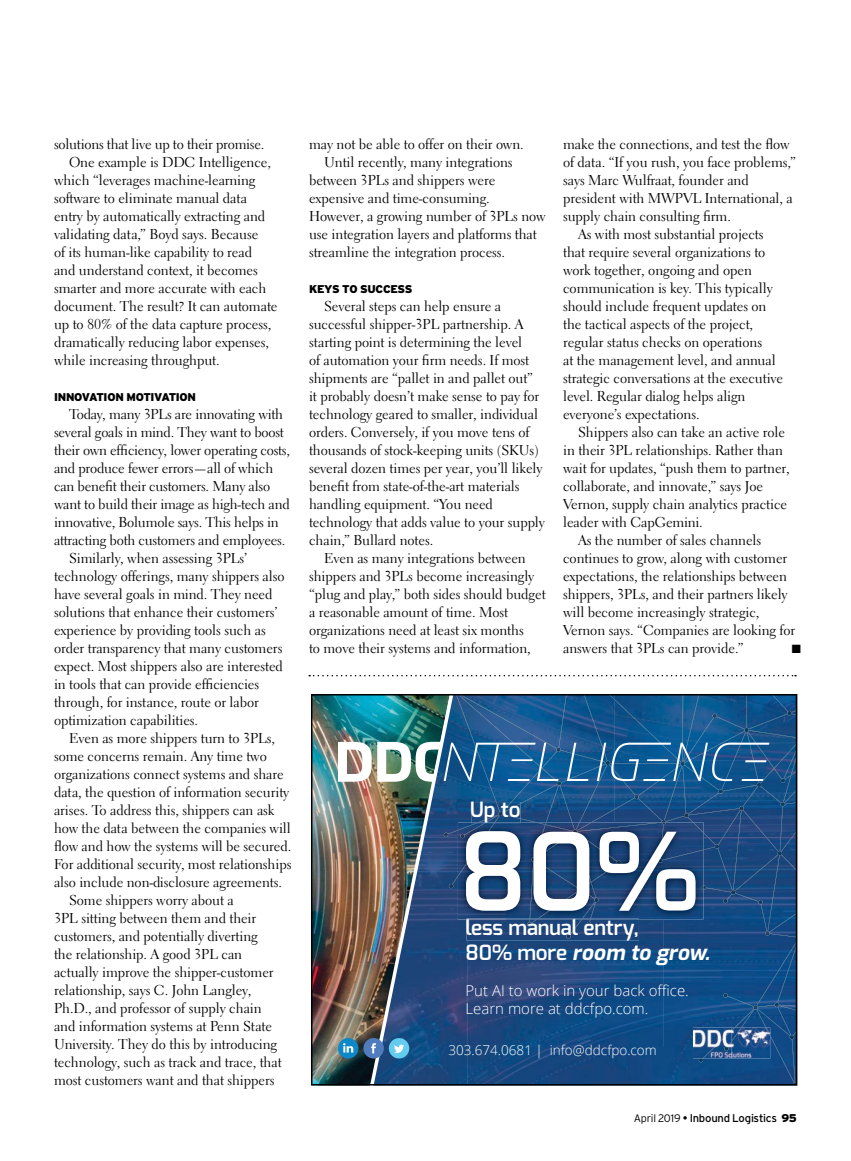
<style>
.page{position:relative;width:851px;height:1161px;background:#fff}
.page>*{position:absolute;margin:0;border:0;box-sizing:border-box;transform-origin:0 0}
.t1{font:600 108px "Exo";color:#fff}
.t2{font:600 21px/25.2px "Exo";color:#fff}
.t3{font:300 15px/18px "Open Sans";color:#fff}
.BODY_serif{font:14.25px/18px "Electra LT Std";letter-spacing:-.005em;color:#000}
.t4{font:300 13.5px "Open Sans";color:#fff}
.BODY_serif-2{font:12px "Zapf Dingbats ITC";color:#000}
.crossheads{font:900 11.25px "Interstate";letter-spacing:-.03em;color:#000}
.t5{font:11.25px "Interstate";letter-spacing:-.025em;color:#000}
.s1{font-weight:700;font-style:italic}
.s2{font-weight:300;font-size:10.8px}
.s3{font-weight:900}
</style>
<div class="page">
<img style="left:314px;top:697px;width:50px;height:386px">
<svg style="left:338px;top:742px;width:26px;height:40px"></svg>
<img style="left:364px;top:697px;width:430px;height:386px">
<img style="left:693px;top:1028px;width:77px;height:31px">
<img style="left:699px;top:1028px;width:36px;height:31px">
<img style="left:734px;top:1028px;width:36px;height:9px">
<div style="left:389px;top:1038px;width:20px;height:21px;background:#64ccef;border-radius:50%"></div>
<svg style="left:394px;top:1045px;width:10px;height:8px"></svg>
<div style="left:338px;top:1038px;width:20px;height:21px;background:#0c87c8;border-radius:50%"></div>
<svg style="left:343px;top:1043px;width:10px;height:10px"></svg>
<div style="left:363px;top:1038px;width:21px;height:21px;background:#507cbe;border-radius:50%"></div>
<svg style="left:371px;top:1043px;width:5px;height:10px"></svg>
<div style="left:311px;top:694px;width:486px;height:392px;border:2px solid #000"></div>
<svg style="left:309px;top:675px;width:487px;height:1px"></svg>
<p class="BODY_serif" style="left:54px;top:135px;width:212px">solutions that live up to their promise.</p>
<p class="BODY_serif" style="left:54px;top:153px;width:225px;text-indent:15px">One example is DDC Intelligence, which “leverages machine-learning software to eliminate manual data entry by automatically extracting and validating data,” Boyd says. Because<br>of its human-like capability to read<br>and understand context, it becomes smarter and more accurate with each document. The result? It can automate up to 80% of the data capture process, dramatically reducing labor expenses, while increasing throughput.</p>
<p class="crossheads" style="left:54px;top:390px;width:144px">INNOVATION MOTIVATION</p>
<p class="BODY_serif" style="left:54px;top:405px;width:237px;text-indent:15px">Today, many 3PLs are innovating with several goals in mind. They want to boost their own efficiency, lower operating costs, and produce fewer errors—all of which can benefit their customers. Many also want to build their image as high-tech and innovative, Bolumole says. This helps in attracting both customers and employees.</p>
<p class="BODY_serif" style="left:54px;top:549px;width:232px;text-indent:15px">Similarly, when assessing 3PLs’ technology offerings, many shippers also have several goals in mind. They need solutions that enhance their customers’ experience by providing tools such as order transparency that many customers expect. Most shippers also are interested in tools that can provide efficiencies through, for instance, route or labor optimization capabilities.</p>
<p class="BODY_serif" style="left:54px;top:729px;width:239px;text-indent:15px">Even as more shippers turn to 3PLs, some concerns remain. Any time two organizations connect systems and share data, the question of information security arises. To address this, shippers can ask how the data between the companies will flow and how the systems will be secured.<br>For additional security, most relationships also include non-disclosure agreements.</p>
<p class="BODY_serif" style="left:54px;top:891px;width:229px;text-indent:15px">Some shippers worry about a<br>3PL sitting between them and their customers, and potentially diverting<br>the relationship. A good 3PL can actually improve the shipper-customer relationship, says C. John Langley, Ph.D., and professor of supply chain and information systems at Penn State University. They do this by introducing technology, such as track and trace, that most customers want and that shippers</p>
<p class="BODY_serif" style="left:309px;top:135px;width:216px">may not be able to offer on their own.</p>
<p class="BODY_serif" style="left:309px;top:153px;width:238px;text-indent:15px">Until recently, many integrations between 3PLs and shippers were expensive and time-consuming.<br>However, a growing number of 3PLs now use integration layers and platforms that streamline the integration process.</p>
<p class="crossheads" style="left:309px;top:282px;width:105px">KEYS TO SUCCESS</p>
<p class="BODY_serif" style="left:309px;top:297px;width:237px;text-indent:15px">Several steps can help ensure a successful shipper-3PL partnership. A starting point is determining the level<br>of automation your firm needs. If most shipments are “pallet in and pallet out”<br>it probably doesn’t make sense to pay for technology geared to smaller, individual orders. Conversely, if you move tens of thousands of stock-keeping units (SKUs) several dozen times per year, you’ll likely benefit from state-of-the-art materials handling equipment. “You need technology that adds value to your supply chain,” Bullard notes.</p>
<p class="BODY_serif" style="left:309px;top:549px;width:238px;text-indent:15px">Even as many integrations between shippers and 3PLs become increasingly “plug and play,” both sides should budget a reasonable amount of time. Most organizations need at least six months<br>to move their systems and information,</p>
<p class="BODY_serif" style="left:563px;top:135px;width:234px">make the connections, and test the flow of data. “If you rush, you face problems,” says Marc Wulfraat, founder and president with MWPVL International, a supply chain consulting firm.</p>
<p class="BODY_serif" style="left:563px;top:225px;width:221px;text-indent:15px">As with most substantial projects that require several organizations to work together, ongoing and open communication is key. This typically should include frequent updates on the tactical aspects of the project, regular status checks on operations<br>at the management level, and annual strategic conversations at the executive level. Regular dialog helps align everyone’s expectations.</p>
<p class="BODY_serif" style="left:563px;top:423px;width:228px;text-indent:15px">Shippers also can take an active role in their 3PL relationships. Rather than wait for updates, “push them to partner, collaborate, and innovate,” says Joe Vernon, supply chain analytics practice leader with CapGemini.</p>
<p class="BODY_serif" style="left:563px;top:531px;width:234px;text-indent:15px">As the number of sales channels continues to grow, along with customer expectations, the relationships between shippers, 3PLs, and their partners likely will become increasingly strategic, Vernon says. “Companies are looking for answers that 3PLs can provide.”</p>
<p class="BODY_serif-2" style="left:791px;top:643px;width:11px">■</p>
<p class="t2" style="left:470px;top:797px;width:52px">Up to</p>
<p class="t1" style="left:459px;top:803px;width:241px">80%</p>
<p class="t2" style="left:465px;top:915px;width:251px">less manual entry,<br>8 0 % m o r e <span class="s1">room to grow.</span></p>
<p class="t3" style="left:465px;top:981px;width:225px">Put AI to work in your back office.<br>Learn more at ddcfpo.com.</p>
<p class="t4" style="left:448px;top:1041px;width:210px">303.674.0681 | info@ddcfpo.com</p>
<p class="t5" style="left:633px;top:1112px;width:165px"><span class="s2">April 2019</span> • Inbound Logistics <span class="s3">95</span></p>
</div>
